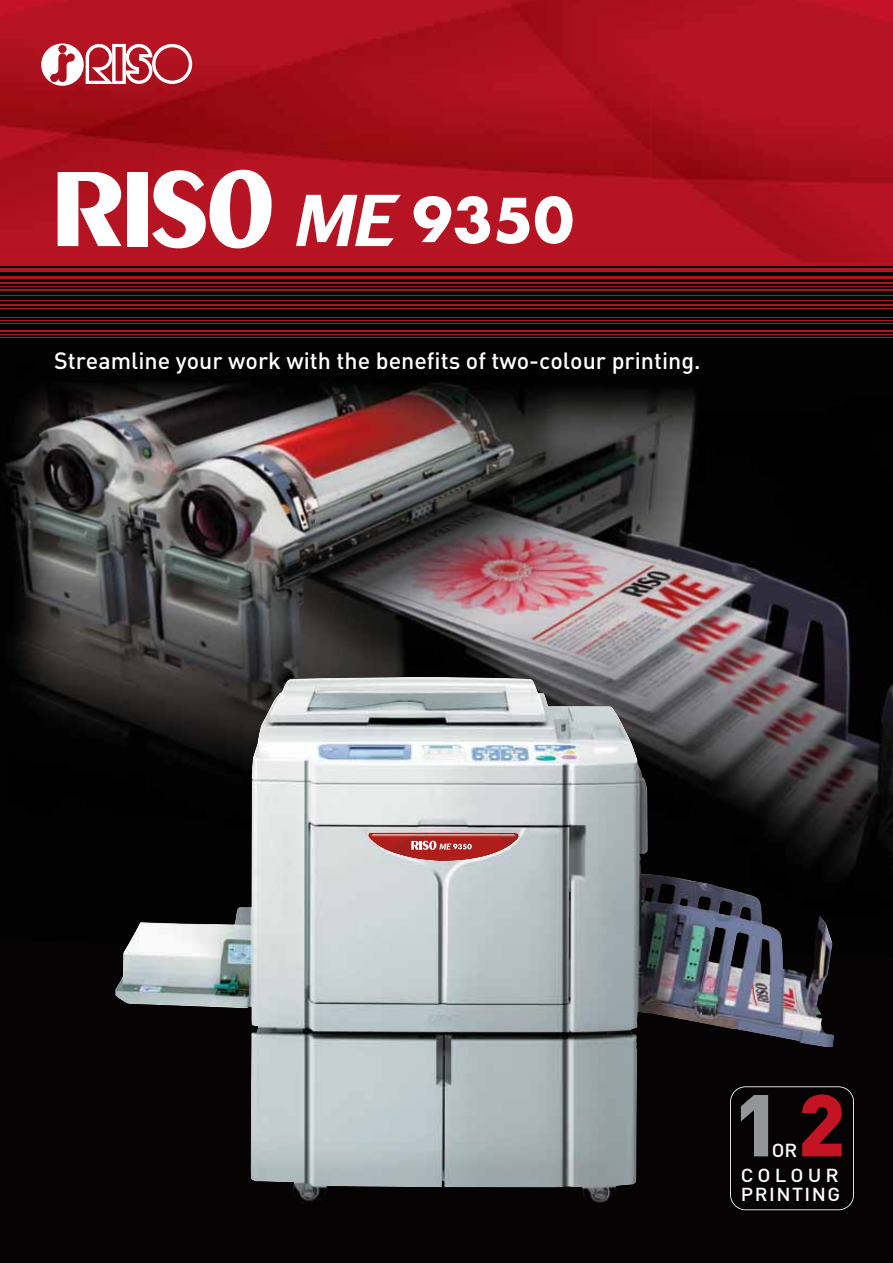
<style>
.page{position:relative;width:893px;height:1263px;background:#050303}
.page>*{position:absolute;margin:0;border:0;box-sizing:border-box;transform-origin:0 0}
.t1{font:900 86.25px "DIN";color:#939598}
.t2{font:500 23.25px "DIN";color:#fff}
.t3{font:500 18.6px/25px "DIN";letter-spacing:.2em;color:#fff;text-align:center;scale:1.06 1}
.t4{font:500 18.6px "DIN";letter-spacing:.075em;color:#fff;scale:1.06 1}
.s1{color:#c41424}
</style>
<div class="page">
<img style="left:4px;top:382px;width:889px;height:576px">
<hr style="left:0;top:262px;width:893px;height:3px;background:#b21422">
<hr style="left:0;top:276px;width:893px;height:2px;background:#b21422">
<hr style="left:0;top:269px;width:893px;height:3px;background:#b21422">
<img style="left:0;top:0;width:893px;height:262px">
<img style="left:0;top:249px;width:893px;height:3px">
<svg style="left:738px;top:1086px;width:116px;height:124px"></svg>
<svg style="left:414px;top:196px;width:76px;height:48px;background:#dd9299"></svg>
<svg style="left:496px;top:198px;width:33px;height:46px;background:#e1a1a7"></svg>
<svg style="left:535px;top:196px;width:38px;height:48px;background:#e2a4aa"></svg>
<svg style="left:58px;top:172px;width:64px;height:74px;background:#e7b6ba"></svg>
<div style="left:127px;top:172px;width:21px;height:74px;background:#fff"></div>
<svg style="left:152px;top:169px;width:121px;height:80px;background:#dd939a"></svg>
<svg style="left:296px;top:195px;width:105px;height:51px;background:#dc9097"></svg>
<hr style="left:0;top:337px;width:893px;height:1px;background:#b21422">
<hr style="left:0;top:334px;width:893px;height:1px;background:#b21422">
<hr style="left:0;top:331px;width:893px;height:1px;background:#b21422">
<hr style="left:0;top:289px;width:893px;height:2px;background:#b21422">
<hr style="left:0;top:286px;width:893px;height:1px;background:#b21422">
<hr style="left:0;top:282px;width:893px;height:2px;background:#b21422">
<hr style="left:0;top:323px;width:893px;height:1px;background:#b21422">
<hr style="left:0;top:320px;width:893px;height:1px;background:#b21422">
<hr style="left:0;top:317px;width:893px;height:1px;background:#b21422">
<hr style="left:0;top:308px;width:893px;height:1px;background:#b21422">
<hr style="left:0;top:304px;width:893px;height:2px;background:#b21422">
<hr style="left:0;top:300px;width:893px;height:1px;background:#b21422">
<hr style="left:0;top:295px;width:893px;height:1px;background:#b21422">
<img style="left:115px;top:678px;width:669px;height:530px">
<svg style="left:41px;top:43px;width:151px;height:43px;background:#ce6f77"></svg>
<svg style="left:369px;top:833px;width:151px;height:27px;background:#bc5d5b"></svg>
<p class="t2" style="left:54px;top:352px;width:648px">Streamline your work with the benefits of two-colour printing.</p>
<h1 class="t1" style="left:733px;top:1067px;width:114px">1<span class="s1">2</span></h1>
<p class="t3" style="left:741px;top:1140px;width:94px">OR<br>COLOUR</p>
<p class="t4" style="left:741px;top:1188px;width:95px">PRINTING</p>
</div>
